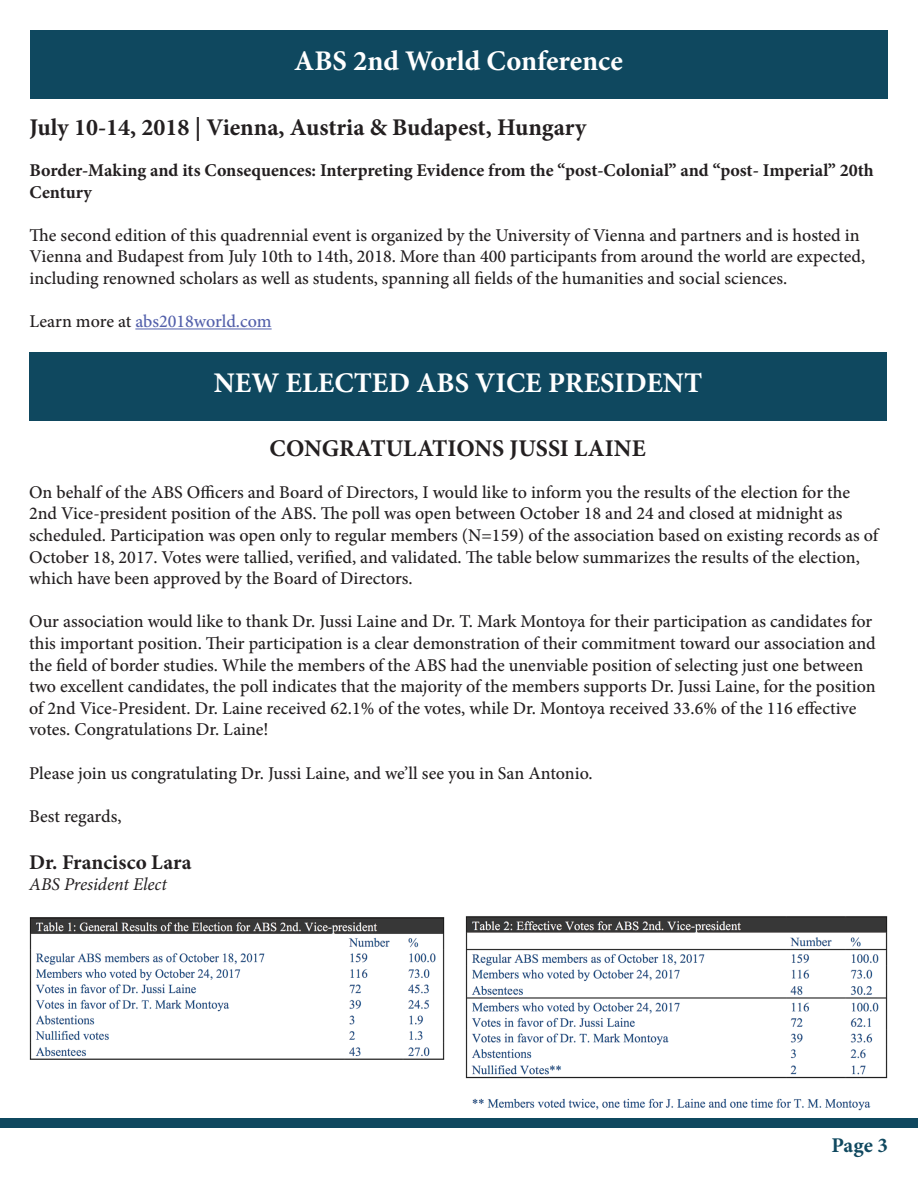
<style>
.page{position:relative;width:918px;height:1188px;background:#fff}
.page>*{position:absolute;margin:0;border:0;box-sizing:border-box;transform-origin:0 0}
.t1{font:700 28.5px "Minion Pro";color:#fff}
.t2{font:700 24px "Minion Pro";color:#231f20}
.t3{font:700 21px "Minion Pro";color:#231f20}
.t4{font:700 21px "Minion Pro";color:#0f485f}
.t5{font:500 18px/21.6px "Minion Pro";color:#231f20}
.t6{font:700 18px/21.6px "Minion Pro";color:#231f20}
.t7{font:500 18px "Minion Pro";color:#5360ab}
.t8{font:italic 18px "Minion Pro";letter-spacing:-.005em;color:#231f20}
.s1{color:#231f20}
</style>
<div class="page">
<hr style="left:135px;top:329px;width:137px;height:1px;background:#5360ab">
<div style="left:30px;top:30px;width:858px;height:69px;background:#0f485f"></div>
<div style="left:29px;top:352px;width:858px;height:69px;background:#0f485f"></div>
<img style="left:29px;top:917px;width:416px;height:143px">
<img style="left:465px;top:916px;width:422px;height:195px">
<div style="left:0;top:1119px;width:918px;height:9px;background:#0f485f"></div>
<p class="t1" style="left:294px;top:41px;width:330px">ABS 2nd World Conference</p>
<p class="t2" style="left:30px;top:110px;width:558px">July 10-14, 2018 | Vienna, Austria &amp; Budapest, Hungary</p>
<p class="t6" style="left:30px;top:159px;width:846px">Border-Making and its Consequences: Interpreting Evidence from the “post-Colonial” and “post- Imperial” 20th<br>Century</p>
<p class="t5" style="left:30px;top:224px;width:837px">The second edition of this quadrennial event is organized by the University of Vienna and partners and is hosted in<br>Vienna and Budapest from July 10th to 14th, 2018. More than 400 participants from around the world are expected, including renowned scholars as well as students, spanning all fields of the humanities and social sciences.</p>
<p class="t7" style="left:30px;top:309px;width:244px"><span class="s1">Learn more at</span> abs2018world.com</p>
<p class="t1" style="left:214px;top:363px;width:490px">NEW ELECTED ABS VICE PRESIDENT</p>
<p class="t2" style="left:270px;top:432px;width:377px">CONGRATULATIONS JUSSI LAINE</p>
<p class="t5" style="left:29px;top:481px;width:851px">On behalf of the ABS Officers and Board of Directors, I would like to inform you the results of the election for the 2nd Vice-president position of the ABS. The poll was open between October 18 and 24 and closed at midnight as scheduled. Participation was open only to regular members (N=159) of the association based on existing records as of October 18, 2017. Votes were tallied, verified, and validated. The table below summarizes the results of the election, which have been approved by the Board of Directors.</p>
<p class="t5" style="left:29px;top:611px;width:848px">Our association would like to thank Dr. Jussi Laine and Dr. T. Mark Montoya for their participation as candidates for this important position. Their participation is a clear demonstration of their commitment toward our association and the field of border studies. While the members of the ABS had the unenviable position of selecting just one between two excellent candidates, the poll indicates that the majority of the members supports Dr. Jussi Laine, for the position of 2nd Vice-President. Dr. Laine received 62.1% of the votes, while Dr. Montoya received 33.6% of the 116 effective votes. Congratulations Dr. Laine!</p>
<p class="t5" style="left:29px;top:762px;width:565px">Please join us congratulating Dr. Jussi Laine, and we’ll see you in San Antonio.</p>
<p class="t5" style="left:29px;top:805px;width:94px">Best regards,</p>
<p class="t3" style="left:29px;top:847px;width:164px">Dr. Francisco Lara</p>
<p class="t8" style="left:29px;top:872px;width:139px">ABS President Elect</p>
<p class="t4" style="left:832px;top:1131px;width:58px">Page 3</p>
</div>
